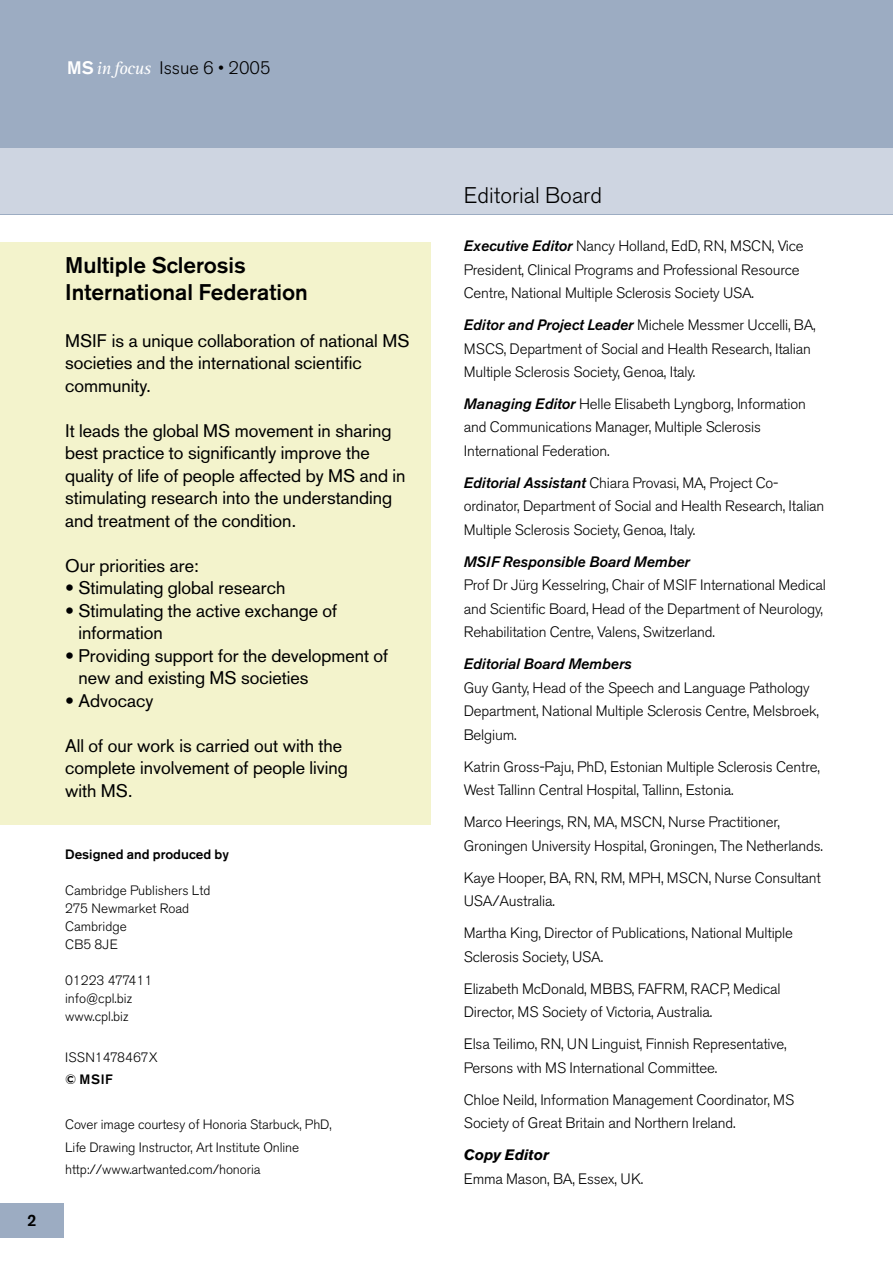
<style>
.page{position:relative;width:893px;height:1263px;background:#fff}
.page>*{position:absolute;margin:0;border:0;box-sizing:border-box;transform-origin:0 0}
.t1{font:500 22.5px/27px "Akzidenz Grotesk BE";color:#000}
.t2{font:300 22.5px "Akzidenz Grotesk BE";color:#000}
.t3{font:18px/22.5px "Akzidenz Grotesk";color:#000}
.t4{font:300 18px "Akzidenz Grotesk BE";color:#000}
.t5{font:500 16.5px "Akzidenz Grotesk BE";color:#000}
.t6{font:300 15px/23.5px "Akzidenz Grotesk BE";letter-spacing:-.01em;color:#000}
.t7{font:italic 500 15px "Akzidenz Grotesk BE";color:#000}
.t8{font:italic 700 15px "Akzidenz Grotesk BE";color:#000}
.t9{font:300 13.5px/18px "Akzidenz Grotesk BE";letter-spacing:-.005em;color:#000}
.t10{font:500 13.5px "Akzidenz Grotesk BE";color:#000}
.s1{font-weight:500;color:#fff}
.s2{font-family:"Rotis Serif";font-weight:400;font-style:italic;color:#fff}
.s3{font-weight:500;font-style:italic}
</style>
<div class="page">
<div style="left:0;top:242px;width:430px;height:583px;background:#f3f3cc"></div>
<div style="left:0;top:1204px;width:64px;height:34px;background:#9cacc2"></div>
<div style="left:0;top:0;width:892px;height:214px;background:#9cacc2"></div>
<div style="left:0;top:149px;width:892px;height:65px;background:#ced5e1"></div>
<p class="t4" style="left:67px;top:61px;width:205px"><span class="s1">MS</span><span class="s2">infocus</span> Issue 6 • 2005</p>
<p class="t5" style="left:27px;top:1215px;width:11px">2</p>
<h1 class="t1" style="left:65px;top:253px;width:244px">Multiple Sclerosis<br>International Federation</h1>
<p class="t3" style="left:65px;top:331px;width:346px">MSIF is a unique collaboration of national MS societies and the international scientific community.</p>
<p class="t3" style="left:65px;top:421px;width:342px">It leads the global MS movement in sharing best practice to significantly improve the quality of life of people affected by MS and in stimulating research into the understanding and treatment of the condition.</p>
<p class="t3" style="left:65px;top:556px;width:135px">Our priorities are:</p>
<p class="t3" style="left:65px;top:578px;width:222px">• Stimulating global research</p>
<p class="t3" style="left:79px;top:601px;width:260px;text-indent:-14px">• Stimulating the active exchange of information</p>
<p class="t3" style="left:79px;top:646px;width:311px;text-indent:-14px">• Providing support for the development of new and existing MS societies</p>
<p class="t3" style="left:65px;top:691px;width:90px">• Advocacy</p>
<p class="t3" style="left:65px;top:736px;width:284px">All of our work is carried out with the complete involvement of people living with MS.</p>
<p class="t10" style="left:65px;top:850px;width:165px">Designed and produced by</p>
<p class="t9" style="left:65px;top:883px;width:147px">Cambridge Publishers Ltd<br>275 Newmarket Road<br>Cambridge<br>CB5 8JE</p>
<p class="t9" style="left:65px;top:973px;width:89px">01223 477411 info@cpl.biz www.cpl.biz</p>
<p class="t9" style="left:65px;top:1049px;width:94px">ISSN1478467X</p>
<p class="t10" style="left:65px;top:1075px;width:49px">© MSIF</p>
<p class="t9" style="left:65px;top:1115px;width:268px;line-height:22.5px">Cover image courtesy of Honoria Starbuck, PhD,<br>Life Drawing Instructor, Art Institute Online http://www.artwanted.com/honoria</p>
<h1 class="t2" style="left:464px;top:188px;width:140px">Editorial Board</h1>
<p class="t6" style="left:464px;top:236px;width:341px"><span class="s3">Executive Editor</span> Nancy Holland, EdD, RN, MSCN, Vice<br>President, Clinical Programs and Professional Resource<br>Centre, National Multiple Sclerosis Society USA.</p>
<p class="t6" style="left:464px;top:315px;width:353px"><span class="s3">Editor and Project Leader</span> Michele Messmer Uccelli, BA,<br>MSCS, Department of Social and Health Research, Italian<br>Multiple Sclerosis Society, Genoa, Italy.</p>
<p class="t6" style="left:464px;top:394px;width:343px"><span class="s3">Managing Editor</span> Helle Elisabeth Lyngborg, Information and Communications Manager, Multiple Sclerosis<br>International Federation.</p>
<p class="t6" style="left:464px;top:473px;width:362px"><span class="s3">Editorial Assistant</span> Chiara Provasi, MA, Project Co&shy;ordinator, Department of Social and Health Research, Italian<br>Multiple Sclerosis Society, Genoa, Italy.</p>
<p class="t7" style="left:464px;top:553px;width:227px">MSIF Responsible Board Member</p>
<p class="t6" style="left:464px;top:575px;width:363px">Prof Dr Jürg Kesselring, Chair of MSIF International Medical and Scientific Board, Head of the Department of Neurology,<br>Rehabilitation Centre, Valens, Switzerland.</p>
<p class="t7" style="left:464px;top:656px;width:169px">Editorial Board Members</p>
<p class="t6" style="left:464px;top:678px;width:356px">Guy Ganty, Head of the Speech and Language Pathology<br>Department, National Multiple Sclerosis Centre, Melsbroek,<br>Belgium.</p>
<p class="t6" style="left:464px;top:757px;width:357px">Katrin Gross-Paju, PhD, Estonian Multiple Sclerosis Centre,<br>West Tallinn Central Hospital, Tallinn, Estonia.</p>
<p class="t6" style="left:464px;top:812px;width:361px">Marco Heerings, RN, MA, MSCN, Nurse Practitioner,<br>Groningen University Hospital, Groningen, The Netherlands.</p>
<p class="t6" style="left:464px;top:868px;width:358px">Kaye Hooper, BA, RN, RM, MPH, MSCN, Nurse Consultant<br>USA/Australia.</p>
<p class="t6" style="left:464px;top:923px;width:331px">Martha King, Director of Publications, National Multiple<br>Sclerosis Society, USA.</p>
<p class="t6" style="left:464px;top:979px;width:318px">Elizabeth McDonald, MBBS, FAFRM, RACP, Medical<br>Director, MS Society of Victoria, Australia.</p>
<p class="t6" style="left:464px;top:1034px;width:324px">Elsa Teilimo, RN, UN Linguist, Finnish Representative,<br>Persons with MS International Committee.</p>
<p class="t6" style="left:464px;top:1090px;width:332px">Chloe Neild, Information Management Coordinator, MS<br>Society of Great Britain and Northern Ireland.</p>
<p class="t8" style="left:464px;top:1146px;width:87px">Copy Editor</p>
<p class="t6" style="left:464px;top:1169px;width:181px">Emma Mason, BA, Essex, UK.</p>
</div>
